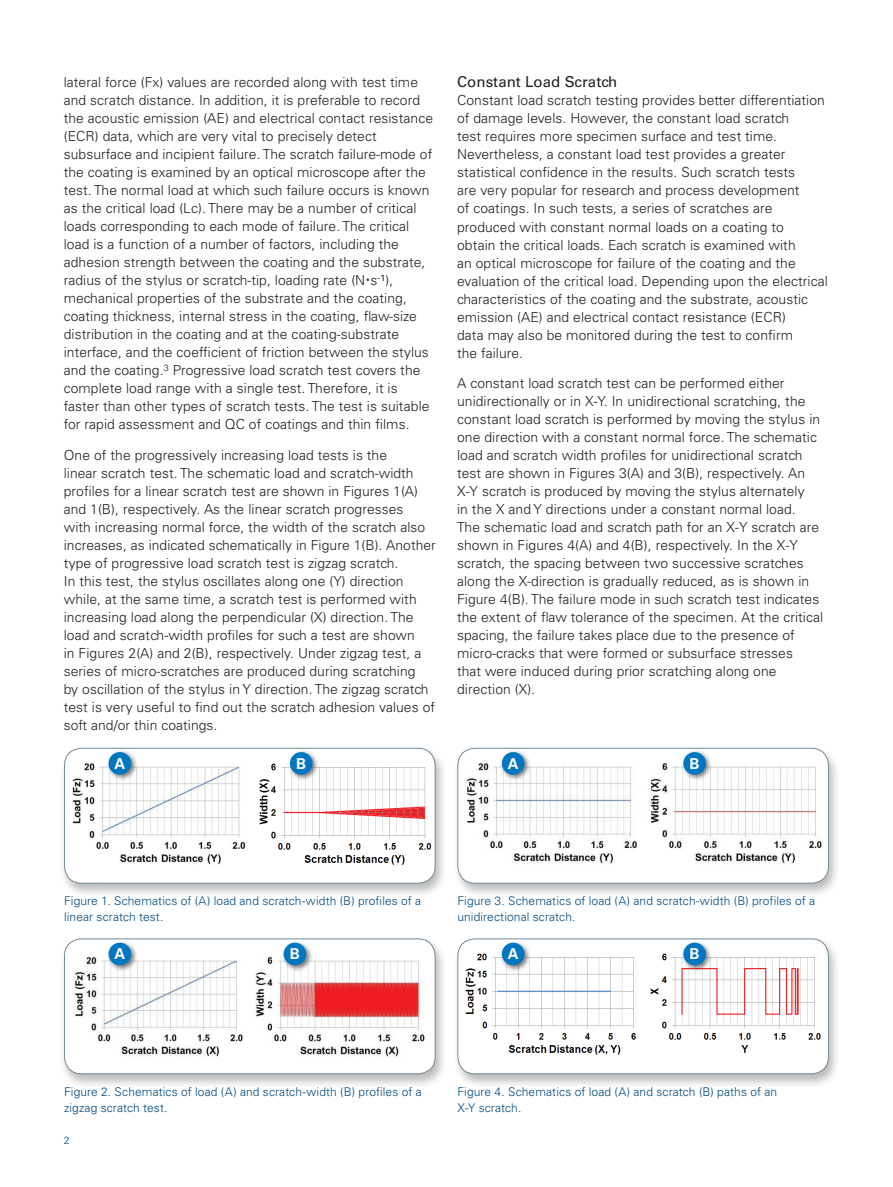
<style>
.page{position:relative;width:893px;height:1187px;background:#fff}
.page>*{position:absolute;margin:0;border:0;box-sizing:border-box;transform-origin:0 0}
.t1{font:15px "Univers LT Std";letter-spacing:.005em;color:#231f20}
.t2{font:700 15px "Univers LT Std";color:#fff}
.t3{font:300 13.8px/18px "Univers LT Std";letter-spacing:.005em;color:#231f20}
.t4{font:300 12px/15.8px "Univers LT Std";letter-spacing:.01em;color:#004a7f}
.t5{font:300 10.5px "Univers LT Std";color:#004a7f}
.s1{font-weight:400;font-size:18px}
</style>
<div class="page">
<div style="left:59px;top:746px;width:388px;height:152px;background:#231f20;opacity:.3"></div>
<div style="left:65px;top:748px;width:370px;height:135px;background:#fff;border-radius:17px"></div>
<img style="left:72px;top:759px;width:363px;height:113px">
<div style="left:64px;top:747px;width:371px;height:136px;border:1px solid #738a95;border-radius:17px"></div>
<div style="left:106px;top:749px;width:32px;height:32px;background:#231f20;opacity:.6"></div>
<div style="left:109px;top:752px;width:22px;height:22px;background:#0077c0;border-radius:50%"></div>
<div style="left:287px;top:749px;width:32px;height:32px;background:#231f20;opacity:.6"></div>
<div style="left:290px;top:752px;width:23px;height:22px;background:#0077c0;border-radius:50%"></div>
<div style="left:453px;top:746px;width:387px;height:152px;background:#231f20;opacity:.3"></div>
<div style="left:458px;top:748px;width:370px;height:135px;background:#fff;border-radius:17px"></div>
<img style="left:459px;top:759px;width:368px;height:105px">
<div style="left:457px;top:747px;width:372px;height:136px;border:1px solid #738a95;border-radius:17px"></div>
<div style="left:499px;top:749px;width:32px;height:32px;background:#231f20;opacity:.6"></div>
<div style="left:502px;top:752px;width:22px;height:22px;background:#0077c0;border-radius:50%"></div>
<div style="left:681px;top:749px;width:32px;height:32px;background:#231f20;opacity:.6"></div>
<div style="left:683px;top:752px;width:23px;height:22px;background:#0077c0;border-radius:50%"></div>
<div style="left:453px;top:936px;width:387px;height:152px;background:#231f20;opacity:.3"></div>
<div style="left:458px;top:938px;width:370px;height:135px;background:#fff;border-radius:17px"></div>
<img style="left:459px;top:949px;width:368px;height:106px">
<div style="left:457px;top:938px;width:372px;height:136px;border:1px solid #738a95;border-radius:17px"></div>
<div style="left:499px;top:940px;width:32px;height:31px;background:#231f20;opacity:.6"></div>
<div style="left:502px;top:942px;width:22px;height:23px;background:#0077c0;border-radius:50%"></div>
<div style="left:681px;top:940px;width:32px;height:31px;background:#231f20;opacity:.6"></div>
<div style="left:683px;top:942px;width:23px;height:23px;background:#0077c0;border-radius:50%"></div>
<div style="left:59px;top:936px;width:388px;height:152px;background:#231f20;opacity:.3"></div>
<div style="left:65px;top:938px;width:370px;height:135px;background:#fff;border-radius:17px"></div>
<img style="left:74px;top:957px;width:351px;height:100px">
<div style="left:64px;top:938px;width:371px;height:136px;border:1px solid #738a95;border-radius:17px"></div>
<div style="left:106px;top:940px;width:32px;height:31px;background:#231f20;opacity:.6"></div>
<div style="left:109px;top:942px;width:22px;height:23px;background:#0077c0;border-radius:50%"></div>
<div style="left:281px;top:940px;width:32px;height:31px;background:#231f20;opacity:.6"></div>
<div style="left:284px;top:942px;width:22px;height:23px;background:#0077c0;border-radius:50%"></div>
<p class="t3" style="left:64px;top:73px;width:371px">lateral force (Fx) values are recorded along with test time and scratch distance. In addition, it is preferable to record the acoustic emission (AE) and electrical contact resistance (ECR) data, which are very vital to precisely detect subsurface and incipient failure. The scratch failure-mode of the coating is examined by an optical microscope after the test. The normal load at which such failure occurs is known as the critical load (Lc). There may be a number of critical loads corresponding to each mode of failure. The critical load is a function of a number of factors, including the adhesion strength between the coating and the substrate, radius of the stylus or scratch-tip, loading rate (N<span class="s1">·</span>s<sup>-1</sup>), mechanical properties of the substrate and the coating, coating thickness, internal stress in the coating, flaw-size distribution in the coating and at the coating-substrate interface, and the coefficient of friction between the stylus and the coating.<sup>3</sup> Progressive load scratch test covers the complete load range with a single test. Therefore, it is faster than other types of scratch tests. The test is suitable for rapid assessment and QC of coatings and thin films.</p>
<p class="t3" style="left:64px;top:445px;width:374px">One of the progressively increasing load tests is the<br>linear scratch test. The schematic load and scratch-width profiles for a linear scratch test are shown in Figures 1(A) and 1(B), respectively. As the linear scratch progresses<br>with increasing normal force, the width of the scratch also increases, as indicated schematically in Figure 1(B). Another type of progressive load scratch test is zigzag scratch.<br>In this test, the stylus oscillates along one (Y) direction while, at the same time, a scratch test is performed with increasing load along the perpendicular (X) direction. The load and scratch-width profiles for such a test are shown<br>in Figures 2(A) and 2(B), respectively. Under zigzag test, a series of micro-scratches are produced during scratching<br>by oscillation of the stylus in Y direction. The zigzag scratch test is very useful to find out the scratch adhesion values of soft and/or thin coatings.</p>
<p class="t2" style="left:114px;top:754px;width:12px">A</p>
<p class="t2" style="left:296px;top:754px;width:12px">B</p>
<p class="t1" style="left:457px;top:73px;width:162px">Constant Load Scratch</p>
<p class="t3" style="left:457px;top:92px;width:372px">Constant load scratch testing provides better differentiation of damage levels. However, the constant load scratch<br>test requires more specimen surface and test time.<br>Nevertheless, a constant load test provides a greater statistical confidence in the results. Such scratch tests<br>are very popular for research and process development<br>of coatings. In such tests, a series of scratches are produced with constant normal loads on a coating to<br>obtain the critical loads. Each scratch is examined with<br>an optical microscope for failure of the coating and the evaluation of the critical load. Depending upon the electrical characteristics of the coating and the substrate, acoustic emission (AE) and electrical contact resistance (ECR)<br>data may also be monitored during the test to confirm<br>the failure.</p>
<p class="t3" style="left:457px;top:374px;width:368px">A constant load scratch test can be performed either unidirectionally or in X-Y. In unidirectional scratching, the constant load scratch is performed by moving the stylus in one direction with a constant normal force. The schematic load and scratch width profiles for unidirectional scratch test are shown in Figures 3(A) and 3(B), respectively. An X-Y scratch is produced by moving the stylus alternately<br>in the X and Y directions under a constant normal load.<br>The schematic load and scratch path for an X-Y scratch are shown in Figures 4(A) and 4(B), respectively. In the X-Y scratch, the spacing between two successive scratches along the X-direction is gradually reduced, as is shown in Figure 4(B). The failure mode in such scratch test indicates the extent of flaw tolerance of the specimen. At the critical spacing, the failure takes place due to the presence of micro-cracks that were formed or subsurface stresses<br>that were induced during prior scratching along one direction (X).</p>
<p class="t2" style="left:508px;top:754px;width:12px">A</p>
<p class="t2" style="left:690px;top:754px;width:12px">B</p>
<p class="t4" style="left:64px;top:893px;width:359px">Figure 1. Schematics of (A) load and scratch-width (B) profiles of a linear scratch test.</p>
<p class="t2" style="left:114px;top:945px;width:12px">A</p>
<p class="t2" style="left:290px;top:945px;width:12px">B</p>
<p class="t4" style="left:457px;top:893px;width:359px">Figure 3. Schematics of load (A) and scratch-width (B) profiles of a unidirectional scratch.</p>
<p class="t2" style="left:508px;top:945px;width:12px">A</p>
<p class="t2" style="left:690px;top:945px;width:12px">B</p>
<p class="t4" style="left:64px;top:1083px;width:359px">Figure 2. Schematics of load (A) and scratch-width (B) profiles of a zigzag scratch test.</p>
<p class="t5" style="left:64px;top:1133px;width:7px">2</p>
<p class="t4" style="left:457px;top:1083px;width:321px">Figure 4. Schematics of load (A) and scratch (B) paths of an<br>X-Y scratch.</p>
</div>
